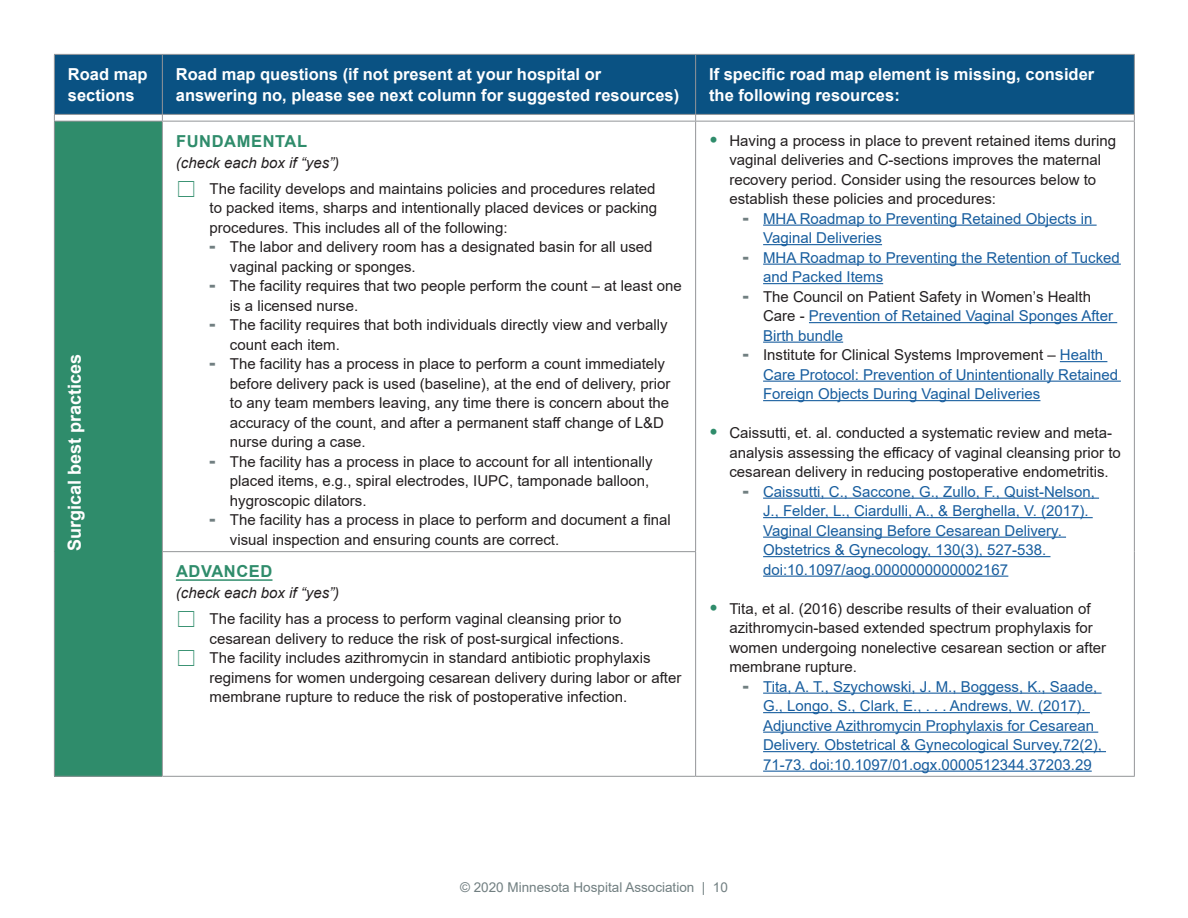
<style>
.page{position:relative;width:1188px;height:918px;background:#fff}
.page>*{position:absolute;margin:0;border:0;box-sizing:border-box;transform-origin:0 0}
.Sidebar{font:700 18px "Arial";color:#fff}
.Table_Body_Text{font:700 16.5px/21px "Arial";color:#fff}
.Fundamental_TEAL{font:700 16.5px "Arial";letter-spacing:.035em;color:#2f8c6b}
.Advanced_TEAL{font:700 16.5px "Arial";letter-spacing:.035em;color:#2f8c6b}
.t1{font:15px/19.5px "Arial";color:#231f20}
.t2{font:15px/19.5px "Arial";color:#175d9e}
.Table_Body_Text_Ital{font:italic 15px "Arial";color:#231f20}
.t3{font:13.5px "Arial";color:#717f81}
.s1{font-weight:900;font-size:18px;color:#717f81}
.s2{font-weight:900;font-size:18px;color:#2f8c6b}
.s3{color:#231f20}
</style>
<div class="page">
<div style="left:55px;top:55px;width:1079px;height:59px;background:#0a5283"></div>
<div style="left:54px;top:121px;width:108px;height:655px;background:#2f8c6b"></div>
<hr style="left:54px;top:54px;width:108px;height:1px;background:#939598">
<hr style="left:54px;top:55px;width:1px;height:59px;background:#939598">
<hr style="left:162px;top:54px;width:534px;height:1px;background:#939598">
<hr style="left:162px;top:55px;width:1px;height:59px;background:#939598">
<hr style="left:696px;top:54px;width:439px;height:1px;background:#939598">
<hr style="left:695px;top:55px;width:1px;height:59px;background:#939598">
<hr style="left:1134px;top:55px;width:1px;height:59px;background:#939598">
<hr style="left:54px;top:114px;width:108px;height:1px;background:#939598">
<hr style="left:162px;top:114px;width:534px;height:1px;background:#939598">
<hr style="left:54px;top:121px;width:108px;height:1px;background:#939598">
<hr style="left:54px;top:122px;width:1px;height:430px;background:#939598">
<hr style="left:162px;top:121px;width:534px;height:1px;background:#939598">
<hr style="left:162px;top:122px;width:1px;height:429px;background:#939598">
<hr style="left:695px;top:122px;width:1px;height:429px;background:#939598">
<hr style="left:1134px;top:122px;width:1px;height:430px;background:#939598">
<hr style="left:54px;top:552px;width:1px;height:224px;background:#939598">
<hr style="left:162px;top:551px;width:534px;height:1px;background:#939598">
<hr style="left:162px;top:552px;width:1px;height:224px;background:#939598">
<hr style="left:695px;top:552px;width:1px;height:224px;background:#939598">
<hr style="left:1134px;top:552px;width:1px;height:224px;background:#939598">
<hr style="left:54px;top:776px;width:108px;height:1px;background:#939598">
<hr style="left:162px;top:776px;width:534px;height:1px;background:#939598">
<hr style="left:696px;top:776px;width:439px;height:1px;background:#939598">
<hr style="left:696px;top:114px;width:439px;height:1px;background:#939598">
<hr style="left:696px;top:121px;width:439px;height:1px;background:#939598">
<hr style="left:763px;top:225px;width:334px;height:1px;background:#175d9e">
<hr style="left:763px;top:244px;width:119px;height:1px;background:#175d9e">
<hr style="left:763px;top:264px;width:358px;height:1px;background:#175d9e">
<hr style="left:763px;top:283px;width:120px;height:1px;background:#175d9e">
<hr style="left:809px;top:322px;width:308px;height:1px;background:#175d9e">
<hr style="left:763px;top:342px;width:80px;height:1px;background:#175d9e">
<hr style="left:1060px;top:361px;width:47px;height:1px;background:#175d9e">
<hr style="left:763px;top:381px;width:358px;height:1px;background:#175d9e">
<hr style="left:763px;top:400px;width:277px;height:1px;background:#175d9e">
<hr style="left:763px;top:498px;width:336px;height:1px;background:#175d9e">
<hr style="left:763px;top:517px;width:330px;height:1px;background:#175d9e">
<hr style="left:763px;top:537px;width:303px;height:1px;background:#175d9e">
<hr style="left:763px;top:556px;width:287px;height:1px;background:#175d9e">
<hr style="left:763px;top:576px;width:245px;height:1px;background:#175d9e">
<hr style="left:763px;top:693px;width:339px;height:1px;background:#175d9e">
<hr style="left:763px;top:712px;width:327px;height:1px;background:#175d9e">
<hr style="left:763px;top:732px;width:335px;height:1px;background:#175d9e">
<hr style="left:763px;top:751px;width:343px;height:1px;background:#175d9e">
<hr style="left:763px;top:771px;width:329px;height:1px;background:#175d9e">
<hr style="left:176px;top:579px;width:97px;height:2px;background:#2f8c6b">
<p class="Table_Body_Text" style="left:68px;top:64px;width:81px">Road map sections</p>
<p class="Table_Body_Text" style="left:176px;top:64px;width:505px">Road map questions (if not present at your hospital or answering no, please see next column for suggested resources)</p>
<p class="Table_Body_Text" style="left:709px;top:64px;width:387px">If specific road map element is missing, consider the following resources:</p>
<p class="Sidebar" style="left:62px;top:551px;width:199px;rotate:-90deg">Surgical best practices</p>
<p class="Fundamental_TEAL" style="left:176px;top:129px;width:133px">FUNDAMENTAL</p>
<p class="Table_Body_Text_Ital" style="left:176px;top:153px;width:165px">(check each box if “yes”)</p>
<p class="t1" style="left:210px;top:179px;width:449px;text-align:justify">The facility develops and maintains policies and procedures related to packed items, sharps and intentionally placed devices or packing procedures. This includes all of the following:</p>
<p class="t1" style="left:230px;top:237px;width:424px;text-indent:-20px"><span class="s1">-</span> The labor and delivery room has a designated basin for all used vaginal packing or sponges.</p>
<p class="t1" style="left:230px;top:276px;width:453px;text-indent:-20px"><span class="s1">-</span> The facility requires that two people perform the count – at least one is a licensed nurse.</p>
<p class="t1" style="left:230px;top:315px;width:439px;text-indent:-20px"><span class="s1">-</span> The facility requires that both individuals directly view and verbally count each item.</p>
<p class="t1" style="left:230px;top:354px;width:442px;text-indent:-20px"><span class="s1">-</span> The facility has a process in place to perform a count immediately before delivery pack is used (baseline), at the end of delivery, prior to any team members leaving, any time there is concern about the accuracy of the count, and after a permanent staff change of L&amp;D nurse during a case.</p>
<p class="t1" style="left:230px;top:452px;width:424px;text-indent:-20px"><span class="s1">-</span> The facility has a process in place to account for all intentionally placed items, e.g., spiral electrodes, IUPC, tamponade balloon, hygroscopic dilators.</p>
<p class="t1" style="left:230px;top:510px;width:443px;text-indent:-20px"><span class="s1">-</span> The facility has a process in place to perform and document a final visual inspection and ensuring counts are correct.</p>
<p class="Advanced_TEAL" style="left:176px;top:560px;width:98px">ADVANCED</p>
<p class="Table_Body_Text_Ital" style="left:176px;top:583px;width:165px">(check each box if “yes”)</p>
<p class="t1" style="left:210px;top:609px;width:416px">The facility has a process to perform vaginal cleansing prior to cesarean delivery to reduce the risk of post-surgical infections.</p>
<p class="t1" style="left:210px;top:648px;width:473px">The facility includes azithromycin in standard antibiotic prophylaxis regimens for women undergoing cesarean delivery during labor or after membrane rupture to reduce the risk of postoperative infection.</p>
<p class="t1" style="left:729px;top:130px;width:388px;text-indent:-20px"><span class="s2">•</span> Having a process in place to prevent retained items during vaginal deliveries and C-sections improves the maternal recovery period. Consider using the resources below to establish these policies and procedures:</p>
<p class="t2" style="left:763px;top:208px;width:331px;text-indent:-20px"><span class="s1">-</span> MHA Roadmap to Preventing Retained Objects in<br>Vaginal Deliveries</p>
<p class="t2" style="left:763px;top:247px;width:358px;text-indent:-20px"><span class="s1">-</span> MHA Roadmap to Preventing the Retention of Tucked and Packed Items</p>
<p class="t2" style="left:763px;top:286px;width:351px;text-indent:-20px"><span class="s1">-</span> <span class="s3">The Council on Patient Safety in Women’s Health<br>Care -</span> Prevention of Retained Vaginal Sponges After<br>Birth bundle</p>
<p class="t2" style="left:763px;top:345px;width:357px;text-indent:-20px"><span class="s1">-</span> <span class="s3">Institute for Clinical Systems Improvement –</span> Health<br>Care Protocol: Prevention of Unintentionally Retained<br>Foreign Objects During Vaginal Deliveries</p>
<p class="t1" style="left:729px;top:423px;width:393px;text-indent:-20px"><span class="s2">•</span> Caissutti, et. al. conducted a systematic review and meta&shy;analysis assessing the efficacy of vaginal cleansing prior to cesarean delivery in reducing postoperative endometritis.</p>
<p class="t2" style="left:763px;top:481px;width:333px;text-indent:-20px"><span class="s1">-</span> Caissutti, C., Saccone, G., Zullo, F., Quist-Nelson, J., Felder, L., Ciardulli, A., &amp; Berghella, V. (2017).<br>Vaginal Cleansing Before Cesarean Delivery.<br>Obstetrics &amp; Gynecology, 130(3), 527-538. doi:10.1097/aog.0000000000002167</p>
<p class="t1" style="left:729px;top:598px;width:378px;text-indent:-20px"><span class="s2">•</span> Tita, et al. (2016) describe results of their evaluation of azithromycin-based extended spectrum prophylaxis for women undergoing nonelective cesarean section or after membrane rupture.</p>
<p class="t2" style="left:763px;top:676px;width:340px;text-indent:-20px"><span class="s1">-</span> Tita, A. T., Szychowski, J. M., Boggess, K., Saade, G., Longo, S., Clark, E., . . . Andrews, W. (2017).<br>Adjunctive Azithromycin Prophylaxis for Cesarean Delivery. Obstetrical &amp; Gynecological Survey,72(2), 71-73. doi:10.1097/01.ogx.0000512344.37203.29</p>
<p class="t3" style="left:460px;top:878px;width:269px">© 2020 Minnesota Hospital Association | 10</p>
</div>
